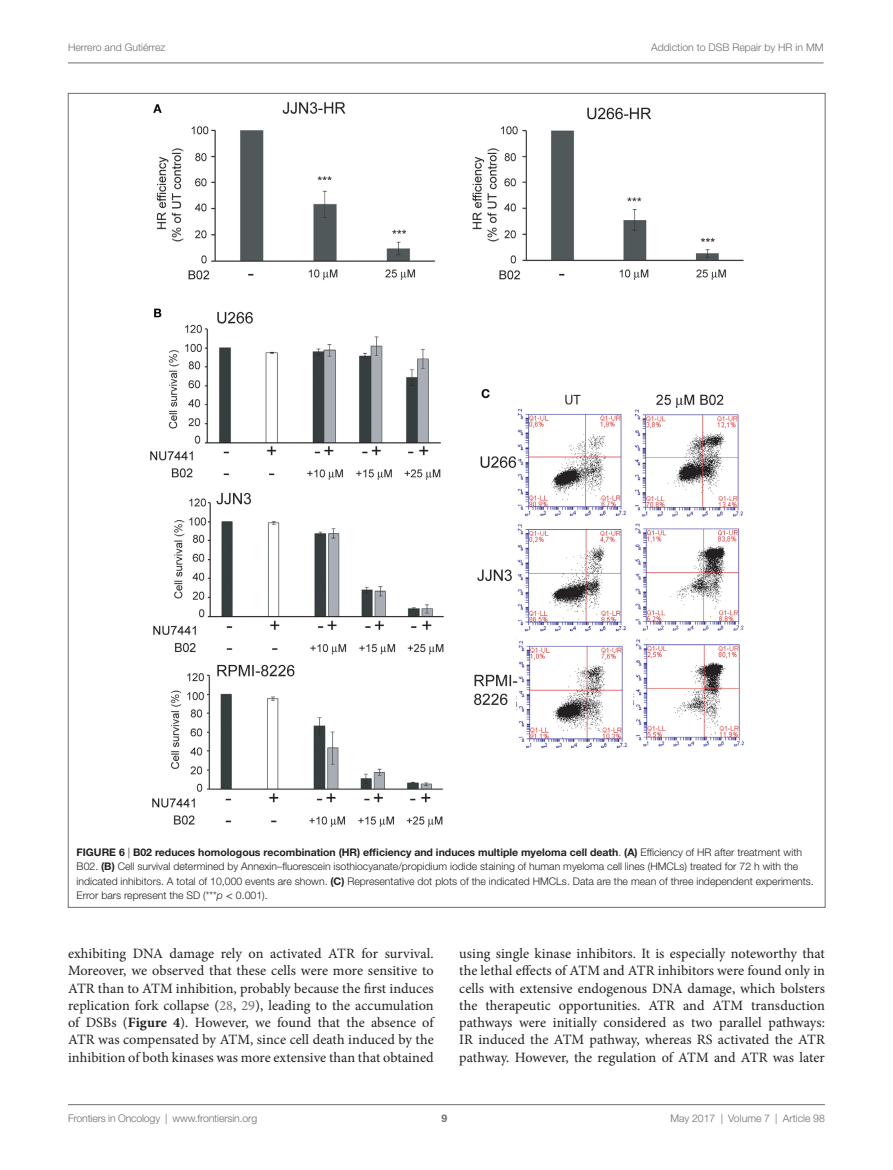
<style>
.page{position:relative;width:893px;height:1170px;background:#fff}
.page>*{position:absolute;margin:0;border:0;box-sizing:border-box;transform-origin:0 0}
.t1{font:14.25px/17.2px "Minion Pro";color:#231f20;text-align:justify}
.t2{font:300 10.5px/14.2px "Helvetica Neue LT Std";color:#231f20}
.t3{font:300 10.5px "Helvetica Neue LT Std";color:#6c6d70}
.t4{font:700 10.5px "Helvetica Neue LT Std";color:#6c6d70}
.s1{font-weight:700}
.s2{font-style:italic}
.s3{font-family:"STIX General";font-weight:400}
.s4{color:#6c6d70}
</style>
<div class="page">
<img style="left:150px;top:102px;width:594px;height:724px">
<hr style="left:68px;top:1104px;width:757px;height:1px;background:#6c6d70">
<hr style="left:68px;top:63px;width:755px;height:1px;background:#6c6d70">
<p class="t3" style="left:68px;top:41px;width:99px">Herrero and Gutiérrez</p>
<p class="t3" style="left:651px;top:41px;width:174px">Addiction to DSB Repair by HR in MM</p>
<p class="t2" style="left:77px;top:845px;width:739px"><span class="s1">Figure 6</span> | <span class="s1">B02 reduces homologous recombination (HR) efficiency and induces multiple myeloma cell death</span>. <span class="s1">(A)</span> Efficiency of HR after treatment with B02. <span class="s1">(B)</span> Cell survival determined by Annexin–fluorescein isothiocyanate/propidium iodide staining of human myeloma cell lines (HMCLs) treated for 72 h with the indicated inhibitors. A total of 10,000 events are shown. <span class="s1">(C)</span> Representative dot plots of the indicated HMCLs. Data are the mean of three independent experiments.<br>Error bars represent the SD (***<span class="s2">p</span> <span class="s3">&lt;</span> 0.001).</p>
<p class="t1" style="left:68px;top:944px;width:367px">exhibiting DNA damage rely on activated ATR for survival.<br>Moreover, we observed that these cells were more sensitive to ATR than to ATM inhibition, probably because the first induces replication fork collapse (<span class="s4">28</span>, <span class="s4">29</span>), leading to the accumulation of DSBs (<span class="s1">Figure 4</span>). However, we found that the absence of ATR was compensated by ATM, since cell death induced by the inhibition of both kinases was more extensive than that obtained</p>
<p class="t1" style="left:459px;top:944px;width:367px">using single kinase inhibitors. It is especially noteworthy that the lethal effects of ATM and ATR inhibitors were found only in cells with extensive endogenous DNA damage, which bolsters the therapeutic opportunities. ATR and ATM transduction pathways were initially considered as two parallel pathways:<br>IR induced the ATM pathway, whereas RS activated the ATR pathway. However, the regulation of ATM and ATR was later</p>
<p class="t3" style="left:68px;top:1111px;width:191px">Frontiers in Oncology | www.frontiersin.org</p>
<p class="t3" style="left:670px;top:1111px;width:156px">May 2017 | Volume 7 | Article 98</p>
<p class="t4" style="left:441px;top:1111px;width:7px">9</p>
</div>
